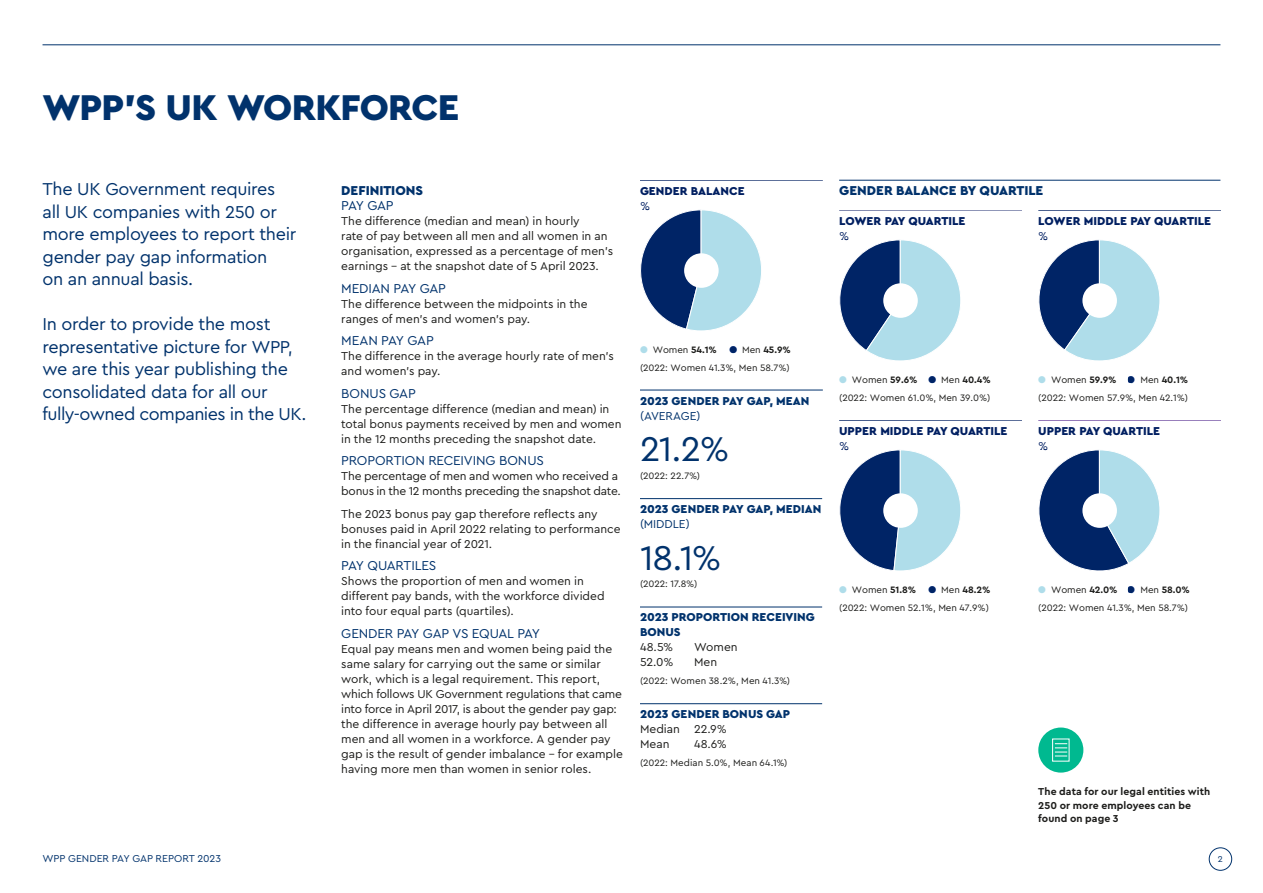
<style>
.page{position:relative;width:1263px;height:893px;background:#fff}
.page>*{position:absolute;margin:0;border:0;box-sizing:border-box;transform-origin:0 0}
.t1{font:900 37.5px "WPP";letter-spacing:-.02em;color:#01326c}
.t2{font:36px "WPP";color:#01326c}
.t3{font:18px/22.5px "WPP";letter-spacing:-.02em;color:#01326c}
.t4{font:13.5px "WPP";letter-spacing:-.015em;color:#01326c}
.t5{font:900 13.5px "WPP";color:#01326c}
.t6{font:12px/15px "WPP";color:#1d1d1b}
.t7{font:900 12px/15px "WPP";color:#01326c}
.t8{font:900 12px "WPP";color:#001f61}
.t9{font:12px/15px "WPP";letter-spacing:-.02em;color:#1d1d1b}
.t10{font:12px "WPP";color:#01326c}
.t11{font:12px "WPP";color:#001f61}
.t12{font:700 10.5px/13.5px "WPP";letter-spacing:.005em;color:#1d1d1b}
.t13{font:10.5px "WPP";letter-spacing:-.01em;color:#01326c}
.t14{font:9.75px/18.3px "WPP";letter-spacing:-.01em;color:#1d1d1b}
.t15{font:700 9.75px "WPP";letter-spacing:-.01em;color:#1d1d1b}
.t16{font:9px "WPP";color:#01326c}
.s1{color:#006695}
.s2{font-weight:400}
.s3{color:#afddea}
.s4{font-weight:700}
</style>
<div class="page">
<hr style="left:43px;top:45px;width:1177px;height:1px;background:#01326c">
<hr style="left:640px;top:390px;width:183px;height:1px;background:#01326c">
<hr style="left:640px;top:180px;width:183px;height:1px;background:#001f61">
<svg style="left:640px;top:210px;width:121px;height:121px"></svg>
<div style="left:684px;top:253px;width:35px;height:35px;background:#fff;border-radius:50%"></div>
<hr style="left:640px;top:498px;width:182px;height:1px;background:#01326c">
<hr style="left:640px;top:607px;width:182px;height:1px;background:#01326c">
<hr style="left:640px;top:703px;width:182px;height:1px;background:#01326c">
<hr style="left:839px;top:210px;width:182px;height:1px;background:#4e598e">
<svg style="left:839px;top:240px;width:122px;height:121px"></svg>
<div style="left:883px;top:283px;width:35px;height:35px;background:#fff;border-radius:50%"></div>
<hr style="left:1038px;top:210px;width:182px;height:1px;background:#001f61">
<svg style="left:1038px;top:240px;width:122px;height:121px"></svg>
<div style="left:1082px;top:283px;width:35px;height:35px;background:#fff;border-radius:50%"></div>
<hr style="left:839px;top:420px;width:182px;height:1px;background:#001f61">
<svg style="left:839px;top:450px;width:122px;height:121px"></svg>
<div style="left:883px;top:493px;width:35px;height:35px;background:#fff;border-radius:50%"></div>
<hr style="left:1038px;top:420px;width:182px;height:1px;background:#855baf">
<svg style="left:1038px;top:450px;width:122px;height:121px"></svg>
<div style="left:1082px;top:493px;width:35px;height:35px;background:#fff;border-radius:50%"></div>
<hr style="left:839px;top:180px;width:381px;height:1px;background:#01326c">
<div style="left:1038px;top:727px;width:45px;height:46px;background:#00b990;border-radius:50%"></div>
<div style="left:1052px;top:739px;width:17px;height:22px;border:1px solid #fff"></div>
<svg style="left:1055px;top:743px;width:12px;height:14px"></svg>
<div style="left:1209px;top:848px;width:23px;height:22px;border:1px solid #01326c;border-radius:50%"></div>
<h1 class="t1" style="left:43px;top:83px;width:418px">WPP’S UK WORKFORCE</h1>
<h3 class="t3" style="left:43px;top:177px;width:255px">The UK Government requires all UK companies with 250 or more employees to report their gender pay gap information<br>on an annual basis.</h3>
<h3 class="t3" style="left:43px;top:312px;width:266px">In order to provide the most representative picture for WPP, we are this year publishing the consolidated data for all our fully-owned companies in the UK.</h3>
<p class="t5" style="left:341px;top:182px;width:83px">DEFINITIONS</p>
<p class="t4" style="left:341px;top:196px;width:54px">PAY GAP</p>
<p class="t6" style="left:341px;top:213px;width:274px">The difference (median and mean) in hourly<br>rate of pay between all men and all women in an organisation, expressed as a percentage of men’s earnings – at the snapshot date of 5 April 2023.</p>
<p class="t4" style="left:341px;top:279px;width:106px">MEDIAN PAY GAP</p>
<p class="t6" style="left:341px;top:295px;width:248px">The difference between the midpoints in the ranges of men’s and women’s pay.</p>
<p class="t4" style="left:341px;top:332px;width:94px">MEAN PAY GAP</p>
<p class="t6" style="left:341px;top:348px;width:274px">The difference in the average hourly rate of men’s and women’s pay.</p>
<p class="t4" style="left:341px;top:384px;width:76px">BONUS GAP</p>
<p class="t6" style="left:341px;top:400px;width:282px">The percentage difference (median and mean) in total bonus payments received by men and women in the 12 months preceding the snapshot date.</p>
<p class="t4" style="left:341px;top:452px;width:204px">PROPORTION RECEIVING BONUS</p>
<p class="t9" style="left:341px;top:468px;width:281px">The percentage of men and women who received a bonus in the 12 months preceding the snapshot date.</p>
<p class="t6" style="left:341px;top:505px;width:281px">The 2023 bonus pay gap therefore reflects any bonuses paid in April 2022 relating to performance in the financial year of 2021.</p>
<p class="t4" style="left:341px;top:557px;width:97px">PAY QUARTILES</p>
<p class="t6" style="left:341px;top:573px;width:265px">Shows the proportion of men and women in different pay bands, with the workforce divided into four equal parts (quartiles).</p>
<p class="t4" style="left:341px;top:624px;width:200px">GENDER PAY GAP VS EQUAL PAY</p>
<p class="t6" style="left:341px;top:640px;width:283px">Equal pay means men and women being paid the same salary for carrying out the same or similar work, which is a legal requirement. This report, which follows UK Government regulations that came into force in April 2017, is about the gender pay gap: the difference in average hourly pay between all men and all women in a workforce. A gender pay gap is the result of gender imbalance – for example having more men than women in senior roles.</p>
<p class="t8" style="left:640px;top:183px;width:106px">GENDER BALANCE</p>
<p class="t11" style="left:640px;top:198px;width:12px">%</p>
<p class="t15" style="left:729px;top:343px;width:63px"><span class="s1">●</span> <span class="s2">Men</span> 45.9%</p>
<p class="t14" style="left:640px;top:340px;width:151px"><span class="s3">●</span> Women <span class="s4">54.1%<br></span>(2022: Women 41.3%, Men 58.7%)</p>
<p class="t7" style="left:640px;top:393px;width:171px">2023 GENDER PAY GAP, MEAN</p>
<p class="t10" style="left:640px;top:408px;width:62px">(AVERAGE)</p>
<h2 class="t2" style="left:640px;top:425px;width:91px">21.2%</h2>
<p class="t14" style="left:640px;top:466px;width:62px">(2022: 22.7%)</p>
<p class="t7" style="left:640px;top:501px;width:183px">2023 GENDER PAY GAP, MEDIAN</p>
<p class="t10" style="left:640px;top:516px;width:51px">(MIDDLE)</p>
<h2 class="t2" style="left:640px;top:533px;width:83px">18.1%</h2>
<p class="t14" style="left:640px;top:574px;width:59px">(2022: 17.8%)</p>
<p class="t7" style="left:640px;top:609px;width:176px">2023 PROPORTION RECEIVING<br>BONUS</p>
<p class="t6" style="left:640px;top:639px;width:35px">48.5%</p>
<p class="t6" style="left:694px;top:639px;width:45px">Women</p>
<p class="t6" style="left:640px;top:654px;width:35px">52.0%</p>
<p class="t6" style="left:694px;top:654px;width:25px">Men</p>
<p class="t14" style="left:640px;top:671px;width:152px">(2022: Women 38.2%, Men 41.3%)</p>
<p class="t7" style="left:640px;top:706px;width:152px">2023 GENDER BONUS GAP</p>
<p class="t6" style="left:640px;top:721px;width:88px">Median 22.9%<br>Mean</p>
<p class="t6" style="left:694px;top:736px;width:35px">48.6%</p>
<p class="t14" style="left:640px;top:753px;width:149px">(2022: Median 5.0%, Mean 64.1%)</p>
<p class="t5" style="left:839px;top:182px;width:206px">GENDER BALANCE BY QUARTILE</p>
<p class="t8" style="left:839px;top:213px;width:128px">LOWER PAY QUARTILE</p>
<p class="t11" style="left:839px;top:228px;width:12px">%</p>
<p class="t8" style="left:1038px;top:213px;width:174px">LOWER MIDDLE PAY QUARTILE</p>
<p class="t11" style="left:1038px;top:228px;width:12px">%</p>
<p class="t15" style="left:928px;top:373px;width:64px"><span class="s1">●</span> <span class="s2">Men</span> 40.4%</p>
<p class="t14" style="left:839px;top:370px;width:153px"><span class="s3">●</span> Women <span class="s4">59.6%<br></span>(2022: Women 61.0%, Men 39.0%)</p>
<p class="t15" style="left:1128px;top:373px;width:62px"><span class="s1">●</span> <span class="s2">Men</span> 40.1%</p>
<p class="t14" style="left:1038px;top:370px;width:151px"><span class="s3">●</span> Women <span class="s4">59.9%<br></span>(2022: Women 57.9%, Men 42.1%)</p>
<p class="t8" style="left:839px;top:423px;width:170px">UPPER MIDDLE PAY QUARTILE</p>
<p class="t11" style="left:839px;top:438px;width:12px">%</p>
<p class="t8" style="left:1038px;top:423px;width:123px">UPPER PAY QUARTILE</p>
<p class="t11" style="left:1038px;top:438px;width:12px">%</p>
<p class="t15" style="left:928px;top:583px;width:63px"><span class="s1">●</span> <span class="s2">Men</span> 48.2%</p>
<p class="t14" style="left:839px;top:580px;width:151px"><span class="s3">●</span> Women <span class="s4">51.8%<br></span>(2022: Women 52.1%, Men 47.9%)</p>
<p class="t14" style="left:1038px;top:580px;width:153px"><span class="s3">●</span> Women <span class="s4">42.0%</span> <span class="s1">●</span> Men <span class="s4">58.0% </span>(2022: Women 41.3%, Men 58.7%)</p>
<p class="t12" style="left:1038px;top:784px;width:174px">The data for our legal entities with<br>250 or more employees can be found on page 3</p>
<p class="t13" style="left:43px;top:851px;width:180px">WPP GENDER PAY GAP REPORT 2023</p>
<p class="t16" style="left:1218px;top:853px;width:7px">2</p>
</div>
